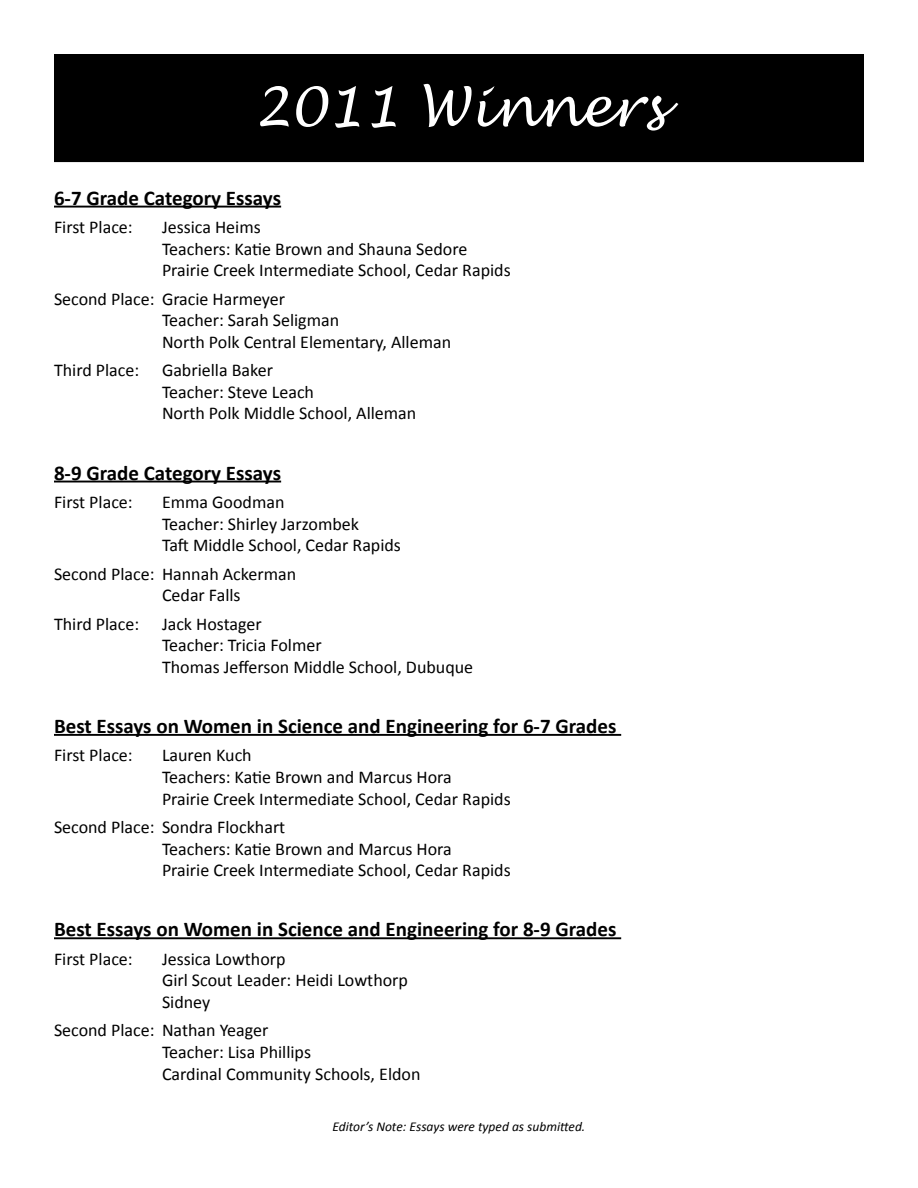
<style>
.page{position:relative;width:918px;height:1188px;background:#fff}
.page>*{position:absolute;margin:0;border:0;box-sizing:border-box;transform-origin:0 0}
.t1{font:italic 54px "Lucida Handwriting";color:#fff}
.t2{font:700 21px "Calibri";color:#000}
.t3{font:18px/21.6px "Calibri";color:#000}
.t4{font:italic 13.5px "Calibri";color:#000}
</style>
<div class="page">
<div style="left:55px;top:55px;width:808px;height:106px;background:#000"></div>
<div style="left:54px;top:54px;width:810px;height:108px;border:2px solid #000"></div>
<hr style="left:54px;top:206px;width:227px;height:2px;background:#000">
<hr style="left:54px;top:481px;width:227px;height:1px;background:#000">
<hr style="left:54px;top:734px;width:567px;height:2px;background:#000">
<hr style="left:54px;top:937px;width:567px;height:2px;background:#000">
<h1 class="t1" style="left:254px;top:74px;width:412px">2011 Winners</h1>
<p class="t2" style="left:54px;top:185px;width:229px">6-7 Grade Category Essays</p>
<p class="t3" style="left:54px;top:215px;width:80px">First Place:</p>
<p class="t3" style="left:162px;top:215px;width:350px">Jessica Heims<br>Teachers: Katie Brown and Shauna Sedore<br>Prairie Creek Intermediate School, Cedar Rapids</p>
<p class="t3" style="left:162px;top:287px;width:291px;text-indent:-108px">Second Place: Gracie Harmeyer<br>Teacher: Sarah Seligman<br>North Polk Central Elementary, Alleman</p>
<p class="t3" style="left:54px;top:359px;width:87px">Third Place:</p>
<p class="t3" style="left:162px;top:359px;width:256px">Gabriella Baker<br>Teacher: Steve Leach<br>North Polk Middle School, Alleman</p>
<p class="t2" style="left:54px;top:460px;width:229px">8-9 Grade Category Essays</p>
<p class="t3" style="left:54px;top:490px;width:80px">First Place:</p>
<p class="t3" style="left:162px;top:490px;width:241px">Emma Goodman<br>Teacher: Shirley Jarzombek<br>Taft Middle School, Cedar Rapids</p>
<p class="t3" style="left:162px;top:562px;width:136px;text-indent:-108px">Second Place: Hannah Ackerman<br>Cedar Falls</p>
<p class="t3" style="left:54px;top:612px;width:87px">Third Place:</p>
<p class="t3" style="left:162px;top:612px;width:313px">Jack Hostager<br>Teacher: Tricia Folmer<br>Thomas Jefferson Middle School, Dubuque</p>
<p class="t2" style="left:54px;top:713px;width:564px">Best Essays on Women in Science and Engineering for 6-7 Grades</p>
<p class="t3" style="left:54px;top:744px;width:80px">First Place:</p>
<p class="t3" style="left:162px;top:744px;width:350px">Lauren Kuch<br>Teachers: Katie Brown and Marcus Hora<br>Prairie Creek Intermediate School, Cedar Rapids</p>
<p class="t3" style="left:162px;top:815px;width:350px;text-indent:-108px">Second Place: Sondra Flockhart<br>Teachers: Katie Brown and Marcus Hora<br>Prairie Creek Intermediate School, Cedar Rapids</p>
<p class="t2" style="left:54px;top:916px;width:564px">Best Essays on Women in Science and Engineering for 8-9 Grades</p>
<p class="t3" style="left:54px;top:947px;width:80px">First Place:</p>
<p class="t3" style="left:162px;top:947px;width:248px">Jessica Lowthorp<br>Girl Scout Leader: Heidi Lowthorp<br>Sidney</p>
<p class="t3" style="left:162px;top:1019px;width:260px;text-indent:-108px">Second Place: Nathan Yeager<br>Teacher: Lisa Phillips<br>Cardinal Community Schools, Eldon</p>
<p class="t4" style="left:333px;top:1118px;width:254px">Editor’s Note: Essays were typed as submitted.</p>
</div>
